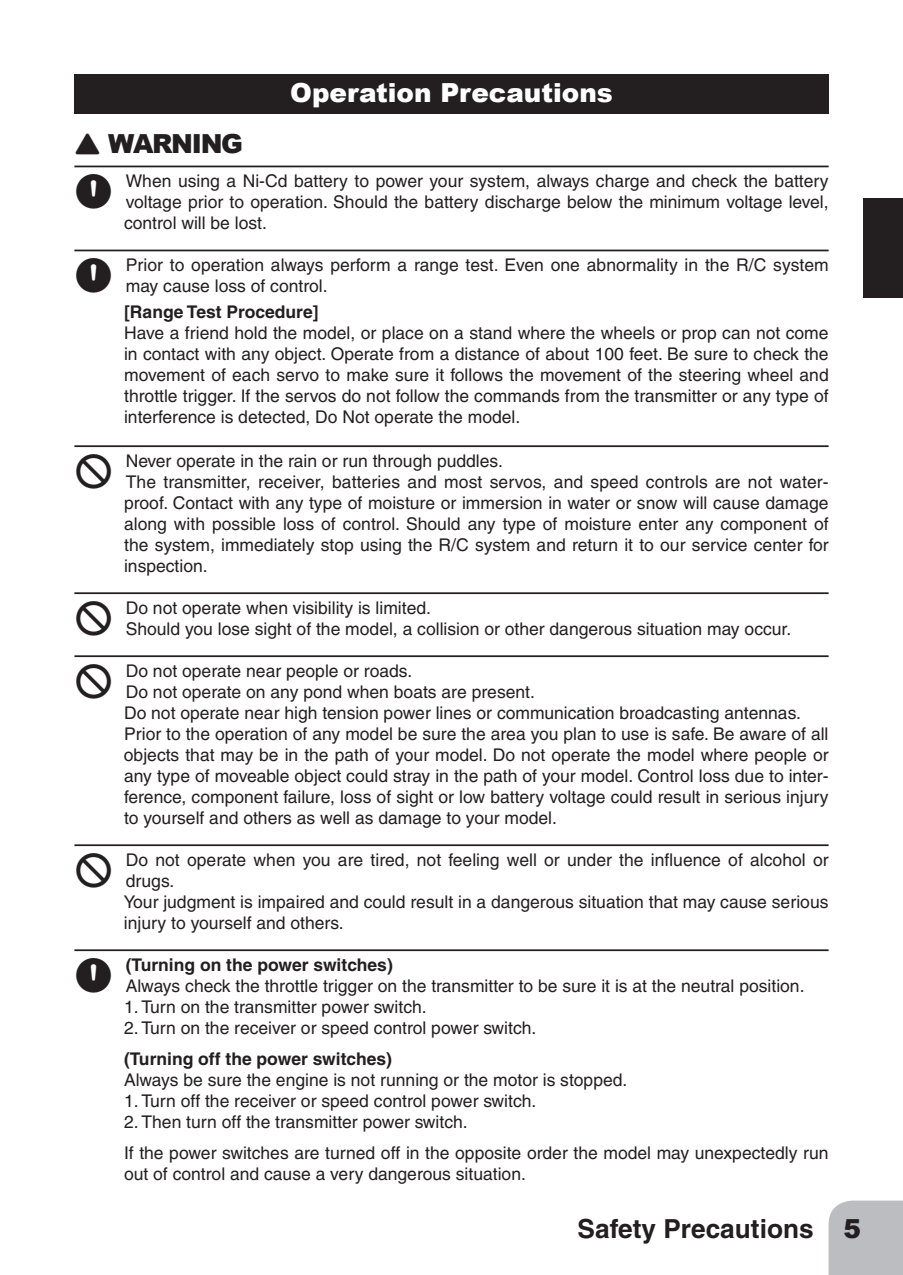
<style>
.page{position:relative;width:903px;height:1275px;background:#fff}
.page>*{position:absolute;margin:0;border:0;box-sizing:border-box;transform-origin:0 0}
.t1{font:900 26.25px "Arial";color:#fff}
.t2{font:700 26.25px "Helvetica";color:#231f20}
.t3{font:900 26.25px "Arial";letter-spacing:-.05em;color:#231f20}
.t4{font:17.5px/21px "Helvetica";color:#231f20}
.t5{font:700 17.5px "Helvetica";color:#231f20}
.s1{font-family:"Arial";font-weight:900}
</style>
<div class="page">
<div style="left:828px;top:1201px;width:75px;height:74px;background:#bcbdc0"></div>
<div style="left:863px;top:198px;width:40px;height:100px;background:#231f20"></div>
<hr style="left:74px;top:166px;width:754px;height:1px;background:#231f20">
<hr style="left:74px;top:250px;width:754px;height:1px;background:#231f20">
<hr style="left:74px;top:445px;width:754px;height:2px;background:#231f20">
<hr style="left:74px;top:592px;width:754px;height:2px;background:#231f20">
<hr style="left:74px;top:655px;width:754px;height:2px;background:#231f20">
<hr style="left:74px;top:844px;width:754px;height:2px;background:#231f20">
<hr style="left:74px;top:949px;width:754px;height:2px;background:#231f20">
<div style="left:74px;top:74px;width:754px;height:40px;background:#231f20"></div>
<h1 class="t1" style="left:290px;top:73px;width:324px">Operation Precautions</h1>
<h1 class="t3" style="left:108px;top:125px;width:137px">WARNING</h1>
<p class="t4" style="left:124px;top:170px;width:706px;text-align:justify">When using a Ni-Cd battery to power your system, always charge and check the battery voltage prior to operation. Should the battery discharge below the minimum voltage level, control will be lost.</p>
<p class="t4" style="left:126px;top:254px;width:704px">Prior to operation always perform a range test. Even one abnormality in the R/C system may cause loss of control.</p>
<p class="t5" style="left:124px;top:301px;width:196px">[Range Test Procedure]</p>
<p class="t4" style="left:124px;top:322px;width:706px;text-align:justify">Have a friend hold the model, or place on a stand where the wheels or prop can not come in contact with any object. Operate from a distance of about 100 feet. Be sure to check the movement of each servo to make sure it follows the movement of the steering wheel and throttle trigger. If the servos do not follow the commands from the transmitter or any type of interference is detected, Do Not operate the model.</p>
<p class="t4" style="left:124px;top:450px;width:706px">Never operate in the rain or run through puddles.<br>The transmitter, receiver, batteries and most servos, and speed controls are not water&shy;proof. Contact with any type of moisture or immersion in water or snow will cause damage along with possible loss of control. Should any type of moisture enter any component of the system, immediately stop using the R/C system and return it to our service center for inspection.</p>
<p class="t4" style="left:126px;top:597px;width:667px">Do not operate when visibility is limited.<br>Should you lose sight of the model, a collision or other dangerous situation may occur.</p>
<p class="t4" style="left:124px;top:660px;width:706px">Do not operate near people or roads.<br>Do not operate on any pond when boats are present.<br>Do not operate near high tension power lines or communication broadcasting antennas.<br>Prior to the operation of any model be sure the area you plan to use is safe. Be aware of all objects that may be in the path of your model. Do not operate the model where people or any type of moveable object could stray in the path of your model. Control loss due to inter&shy;ference, component failure, loss of sight or low battery voltage could result in serious injury to yourself and others as well as damage to your model.</p>
<p class="t4" style="left:124px;top:849px;width:706px">Do not operate when you are tired, not feeling well or under the influence of alcohol or drugs.<br>Your judgment is impaired and could result in a dangerous situation that may cause serious injury to yourself and others.</p>
<p class="t5" style="left:126px;top:954px;width:269px">(Turning on the power switches)</p>
<p class="t4" style="left:126px;top:975px;width:680px">Always check the throttle trigger on the transmitter to be sure it is at the neutral position.</p>
<p class="t4" style="left:124px;top:996px;width:304px">1. Turn on the transmitter power switch.</p>
<p class="t4" style="left:124px;top:1017px;width:414px">2. Turn on the receiver or speed control power switch.</p>
<p class="t5" style="left:124px;top:1048px;width:270px">(Turning off the power switches)</p>
<p class="t4" style="left:124px;top:1069px;width:505px">Always be sure the engine is not running or the motor is stopped.</p>
<p class="t4" style="left:124px;top:1090px;width:414px">1. Turn off the receiver or speed control power switch.</p>
<p class="t4" style="left:124px;top:1106px;width:706px;line-height:31px">2. Then turn off the transmitter power switch.<br>If the power switches are turned off in the opposite order the model may unexpectedly run</p>
<p class="t4" style="left:124px;top:1163px;width:403px">out of control and cause a very dangerous situation.</p>
<h1 class="t2" style="left:577px;top:1213px;width:285px">Safety Precautions <span class="s1">5</span></h1>
</div>
